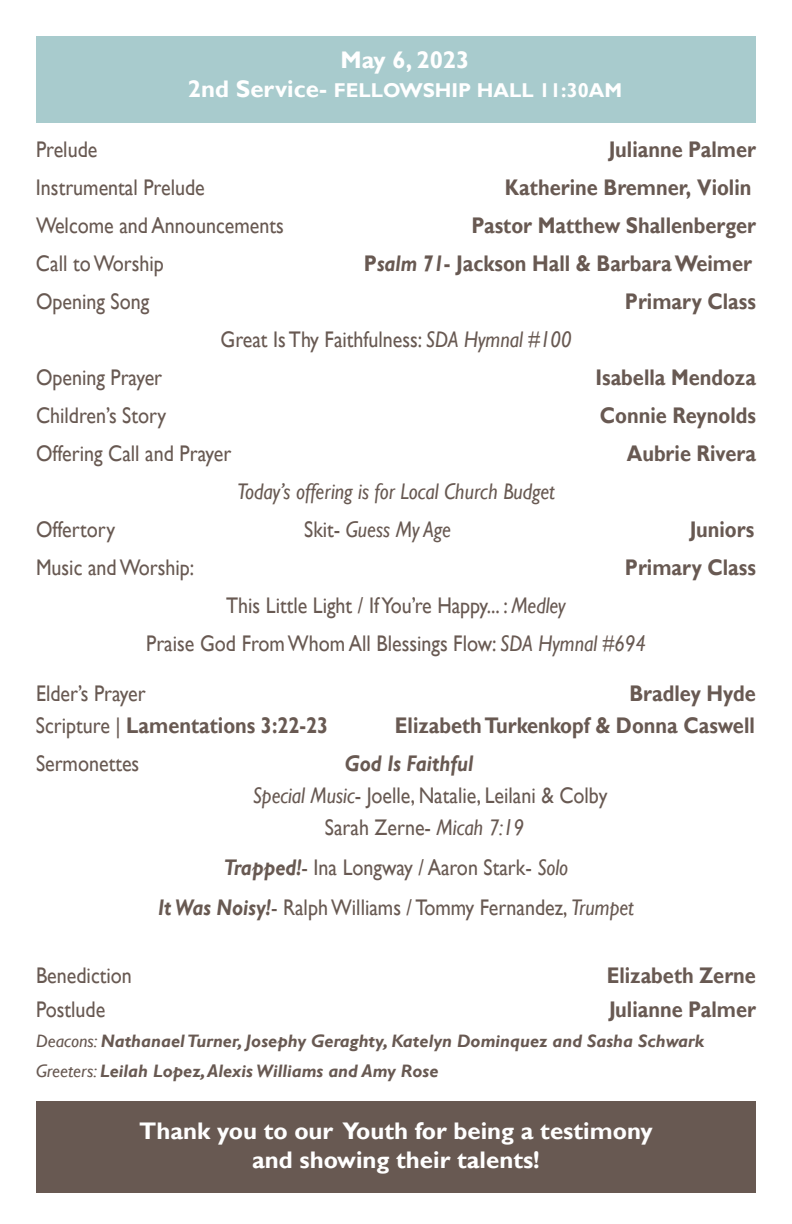
<style>
.page{position:relative;width:792px;height:1224px;background:#fff}
.page>*{position:absolute;margin:0;border:0;box-sizing:border-box;transform-origin:0 0}
.t1{font:700 24px "Gill Sans";color:#fff}
.t2{font:22.6px "Gill Sans";color:#685952;scale:.88 1}
.t3{font:700 22.6px "Gill Sans";color:#685952;scale:.88 1}
.t4{font:italic 22.6px "Gill Sans";color:#685952;scale:.88 1}
.t5{font:italic 700 22.6px "Gill Sans";color:#685952;scale:.88 1}
.t6{font:700 20px "Gill Sans";color:#fff}
.t7{font:italic 700 18px "Gill Sans";color:#685952}
.s1{font-size:24px}
.s2{font-style:italic}
.s3{font-style:normal}
.s4{font-weight:400}
.s5{font-weight:700;font-style:italic}
</style>
<div class="page">
<div style="left:36px;top:37px;width:720px;height:86px;background:#a8cbcd"></div>
<div style="left:36px;top:1102px;width:720px;height:91px;background:#685952"></div>
<p class="t1" style="left:341px;top:46px;width:130px">May 6, 2023</p>
<p class="t6" style="left:188px;top:78px;width:436px"><span class="s1">2nd Service-</span> FELLOWSHIP HALL 11:30AM</p>
<p class="t2" style="left:36px;top:136px;width:71px">Prelude</p>
<p class="t3" style="left:609px;top:136px;width:169px">Julianne Palmer</p>
<p class="t2" style="left:36px;top:174px;width:193px">Instrumental Prelude</p>
<p class="t3" style="left:505px;top:174px;width:282px">Katherine Bremner, Violin</p>
<p class="t2" style="left:36px;top:212px;width:283px">Welcome and Announcements</p>
<p class="t3" style="left:472px;top:212px;width:325px">Pastor Matthew Shallenberger</p>
<p class="t2" style="left:36px;top:250px;width:147px">Call to Worship</p>
<p class="t3" style="left:364px;top:250px;width:443px">P<span class="s2">salm 71</span>- Jackson Hall &amp; Barbara Weimer</p>
<p class="t2" style="left:36px;top:288px;width:130px">Opening Song</p>
<p class="t3" style="left:625px;top:288px;width:151px">Primary Class</p>
<p class="t2" style="left:221px;top:326px;width:400px">Great Is Thy Faithfulness: <span class="s2">SDA Hymnal #100</span></p>
<p class="t2" style="left:36px;top:364px;width:145px">Opening Prayer</p>
<p class="t3" style="left:596px;top:364px;width:184px">Isabella Mendoza</p>
<p class="t2" style="left:36px;top:402px;width:150px">Children’s Story</p>
<p class="t3" style="left:600px;top:402px;width:179px">Connie Reynolds</p>
<p class="t2" style="left:36px;top:440px;width:223px">Offering Call and Prayer</p>
<p class="t3" style="left:627px;top:440px;width:148px">Aubrie Rivera</p>
<p class="t4" style="left:237px;top:478px;width:363px">Today’s offering is for Local Church Budget</p>
<p class="t2" style="left:36px;top:516px;width:91px">Offertory</p>
<p class="t4" style="left:304px;top:516px;width:168px"><span class="s3">Skit-</span> Guess My Age</p>
<p class="t3" style="left:690px;top:516px;width:75px">Juniors</p>
<p class="t2" style="left:36px;top:554px;width:181px">Music and Worship:</p>
<p class="t3" style="left:625px;top:554px;width:151px">Primary Class</p>
<p class="t2" style="left:226px;top:592px;width:387px">This Little Light / If You’re Happy... : <span class="s2">Medley</span></p>
<p class="t2" style="left:146px;top:630px;width:569px">Praise God From Whom All Blessings Flow: <span class="s2">SDA Hymnal #694</span></p>
<p class="t2" style="left:36px;top:680px;width:126px">Elder’s Prayer</p>
<p class="t3" style="left:629px;top:680px;width:145px">Bradley Hyde</p>
<p class="t3" style="left:36px;top:712px;width:334px"><span class="s4">Scripture |</span> Lamentations 3:22-23</p>
<p class="t3" style="left:395px;top:712px;width:411px">Elizabeth Turkenkopf &amp; Donna Caswell</p>
<p class="t2" style="left:36px;top:750px;width:119px">Sermonettes</p>
<p class="t5" style="left:345px;top:750px;width:148px">God Is Faithful</p>
<p class="t2" style="left:253px;top:782px;width:405px"><span class="s2">Special Music</span>- Joelle, Natalie, Leilani &amp; Colby</p>
<p class="t2" style="left:325px;top:814px;width:228px">Sarah Zerne- <span class="s2">Micah 7:19</span></p>
<p class="t2" style="left:224px;top:854px;width:393px"><span class="s5">Trapped!</span>- Ina Longway / Aaron Stark- <span class="s2">Solo</span></p>
<p class="t2" style="left:158px;top:894px;width:542px"><span class="s5">It Was Noisy!</span>- Ralph Williams / Tommy Fernandez, <span class="s2">Trumpet</span></p>
<p class="t2" style="left:36px;top:962px;width:110px">Benediction</p>
<p class="t3" style="left:607px;top:962px;width:171px">Elizabeth Zerne</p>
<p class="t2" style="left:36px;top:996px;width:80px">Postlude</p>
<p class="t3" style="left:609px;top:996px;width:169px">Julianne Palmer</p>
<p class="t7" style="left:36px;top:1030px;width:669px"><span class="s4">Deacons:</span> Nathanael Turner, Josephy Geraghty, Katelyn Dominquez and Sasha Schwark</p>
<p class="t7" style="left:36px;top:1060px;width:404px"><span class="s4">Greeters:</span> Leilah Lopez, Alexis Williams and Amy Rose</p>
<p class="t1" style="left:139px;top:1116px;width:515px">Thank you to our Youth for being a testimony</p>
<p class="t1" style="left:252px;top:1145px;width:289px">and showing their talents!</p>
</div>
